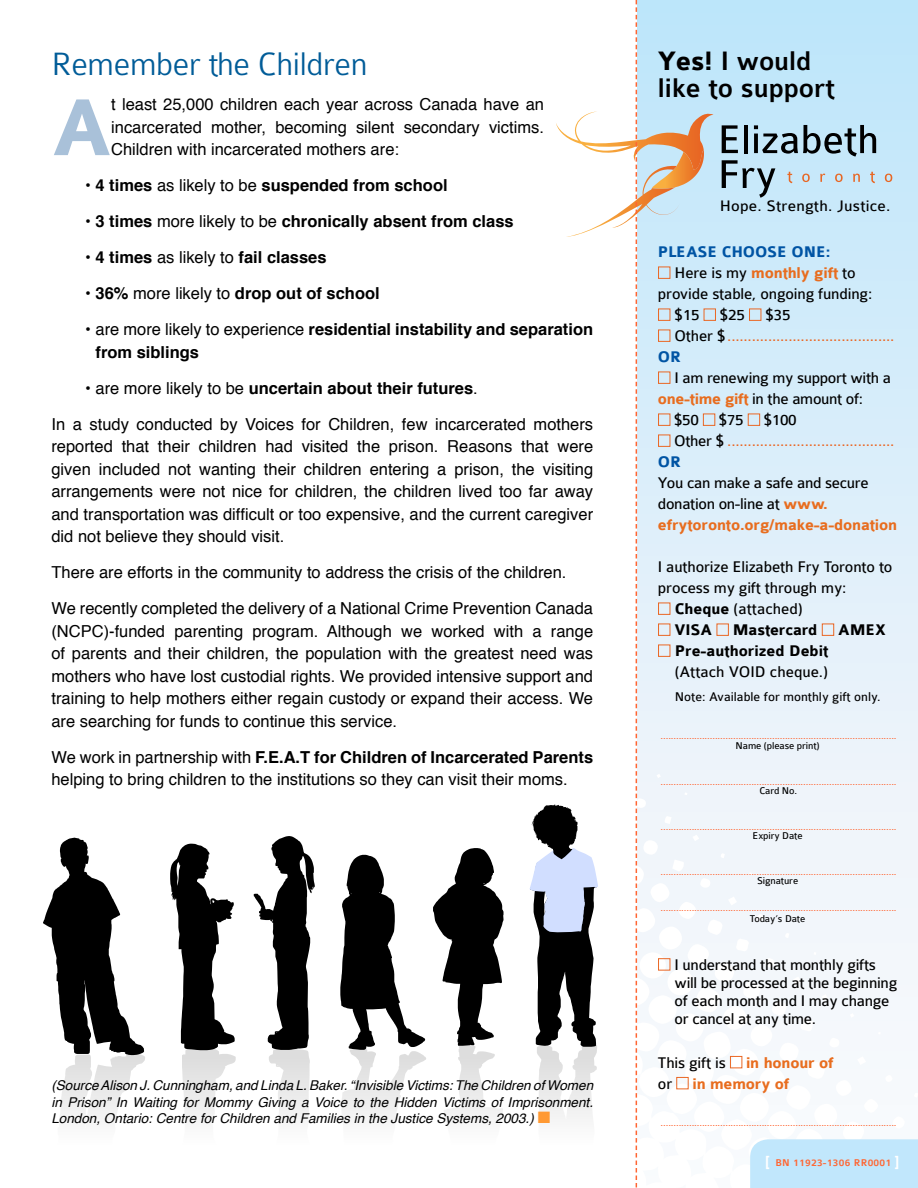
<style>
.page{position:relative;width:918px;height:1188px;background:#fff}
.page>*{position:absolute;margin:0;border:0;box-sizing:border-box;transform-origin:0 0}
.t1{font:700 86.1px "Colaborate";color:#a9c1d9}
.t2{font:300 34.5px "Colaborate";letter-spacing:-.01em;color:#005c98}
.t3{font:500 28.5px/27px "Colaborate";color:#000}
.t4{font:16.5px/22.5px "Helvetica";color:#000;text-align:justify}
.t5{font:16.5px/18px "Colaborate";letter-spacing:-.02em;color:#000}
.t6{font:700 16.5px/22.5px "Helvetica";color:#000}
.t7{font:16.5px "Colaborate";letter-spacing:-.015em;color:#ea6724}
.t8{font:700 16.5px/21px "Colaborate";letter-spacing:-.01em;color:#e86d1f}
.t9{font:700 16.5px "Colaborate";letter-spacing:-.005em;color:#000}
.t10{font:16.5px "Colaborate";color:#000}
.t11{font:700 16.5px "Colaborate";letter-spacing:-.01em;color:#0054a4}
.t12{font:16.35px "Colaborate";letter-spacing:.01em;color:#000}
.t13{font:italic 13.5px/16.5px "Helvetica";color:#000;text-align:justify}
.t14{font:13.5px "Colaborate";color:#000}
.t15{font:10.5px "Colaborate";color:#f63}
.t16{font:10.5px "Colaborate";letter-spacing:-.01em;color:#000}
.t17{font:500 10.5px "Colaborate";letter-spacing:.025em;color:#f63}
.s1{font-weight:400}
.s2{font-weight:700}
.s3{color:#f93}
.s4{font-weight:400;color:#000}
.s5{color:#000}
.s6{font-weight:700;color:#e86d1f}
.s7{font-weight:700;font-size:16.5px;color:#fff}
</style>
<div class="page">
<svg style="left:714px;top:0;width:204px;height:494px;background:#cceaf9"></svg>
<svg style="left:714px;top:494px;width:204px;height:575px;fill:#eef4fa"></svg>
<div style="left:750px;top:1139px;width:168px;height:49px;background:#c1e7fc"></div>
<div style="left:704px;top:309px;width:12px;height:12px;border:1px solid #ea6724"></div>
<div style="left:749px;top:309px;width:12px;height:12px;border:1px solid #ea6724"></div>
<div style="left:703px;top:414px;width:12px;height:12px;border:1px solid #ea6724"></div>
<div style="left:748px;top:414px;width:12px;height:12px;border:1px solid #ea6724"></div>
<div style="left:717px;top:624px;width:12px;height:12px;border:1px solid #ea6724"></div>
<div style="left:822px;top:624px;width:12px;height:12px;border:1px solid #ea6724"></div>
<div style="left:730px;top:1056px;width:12px;height:12px;border:1px solid #ea6724"></div>
<svg style="left:722px;top:125px;width:154px;height:73px;background:#a4bdcb"></svg>
<svg style="left:885px;top:174px;width:7px;height:8px"></svg>
<svg style="left:530px;top:0;width:184px;height:1188px"></svg>
<svg style="left:43px;top:838px;width:102px;height:281px"></svg>
<svg style="left:170px;top:844px;width:66px;height:275px"></svg>
<svg style="left:254px;top:836px;width:61px;height:283px"></svg>
<svg style="left:340px;top:855px;width:86px;height:264px"></svg>
<svg style="left:433px;top:848px;width:71px;height:271px"></svg>
<h2 class="t2" style="left:51px;top:46px;width:318px">Remember the Children</h2>
<h1 class="t1" style="left:51px;top:83px;width:62px">A</h1>
<p class="t4" style="left:111px;top:94px;width:434px">t least 25,000 children each year across Canada have an incarcerated mother, becoming silent secondary victims.<br>Children with incarcerated mothers are:</p>
<p class="t6" style="left:85px;top:174px;width:364px"><span class="s1">•</span> 4 times <span class="s1">as likely to be</span> suspended from school</p>
<p class="t6" style="left:85px;top:210px;width:430px"><span class="s1">•</span> 3 times <span class="s1">more likely to be</span> chronically absent from class</p>
<p class="t6" style="left:85px;top:246px;width:243px"><span class="s1">•</span> 4 times <span class="s1">as likely to</span> fail classes</p>
<p class="t6" style="left:85px;top:282px;width:296px"><span class="s1">•</span> 36% <span class="s1">more likely to</span> drop out of school</p>
<p class="t6" style="left:96px;top:318px;width:499px;text-indent:-10px"><span class="s1">• are more likely to experience</span> residential instability and separation from siblings</p>
<p class="t4" style="left:51px;top:370px;width:543px;line-height:36px;text-indent:34px">• are more likely to be <span class="s2">uncertain about their futures</span>.<br>In a study conducted by Voices for Children, few incarcerated mothers</p>
<p class="t4" style="left:51px;top:436px;width:543px">reported that their children had visited the prison. Reasons that were given included not wanting their children entering a prison, the visiting arrangements were not nice for children, the children lived too far away and transportation was difficult or too expensive, and the current caregiver did not believe they should visit.</p>
<p class="t4" style="left:51px;top:555px;width:543px;line-height:36px">There are efforts in the community to address the crisis of the children.<br>We recently completed the delivery of a National Crime Prevention Canada</p>
<p class="t4" style="left:51px;top:620px;width:543px">(NCPC)-funded parenting program. Although we worked with a range of parents and their children, the population with the greatest need was mothers who have lost custodial rights. We provided intensive support and training to help mothers either regain custody or expand their access. We are searching for funds to continue this service.</p>
<p class="t4" style="left:51px;top:746px;width:543px">We work in partnership with <span class="s2">F.E.A.T for Children of Incarcerated Parents </span>helping to bring children to the institutions so they can visit their moms.</p>
<p class="t13" style="left:51px;top:1078px;width:543px">(Source Alison J. Cunningham, and Linda L. Baker. “Invisible Victims: The Children of Women in Prison” In Waiting for Mommy Giving a Voice to the Hidden Victims of Imprisonment.<br>London, Ontario: Centre for Children and Families in the Justice Systems, 2003.) <span class="s3">■</span></p>
<h3 class="t3" style="left:658px;top:48px;width:178px"><span class="s2">Yes!</span> I would like to support</h3>
<p class="t12" style="left:720px;top:197px;width:172px">Hope. Strength. Justice.</p>
<p class="t11" style="left:658px;top:244px;width:174px">PLEASE CHOOSE ONE:</p>
<p class="t8" style="left:674px;top:263px;width:183px"><span class="s4">Here is my</span> monthly gift <span class="s4">to</span></p>
<p class="t5" style="left:658px;top:285px;width:216px">provide stable, ongoing funding:</p>
<p class="t5" style="left:674px;top:306px;width:118px">$15 $25 $35</p>
<p class="t7" style="left:674px;top:328px;width:222px"><span class="s5">Other $</span>.........................................</p>
<p class="t11" style="left:658px;top:349px;width:25px">OR</p>
<p class="t5" style="left:674px;top:369px;width:218px">I am renewing my support with a</p>
<p class="t5" style="left:658px;top:390px;width:207px"><span class="s6">one-time gift</span> in the amount of:</p>
<p class="t5" style="left:674px;top:411px;width:124px">$50 $75 $100</p>
<p class="t7" style="left:674px;top:433px;width:222px"><span class="s5">Other $</span> .........................................</p>
<p class="t11" style="left:658px;top:454px;width:25px">OR</p>
<p class="t5" style="left:658px;top:473px;width:241px;line-height:21px">You can make a safe and secure donation on-line at <span class="s6">www. efrytoronto.org/make-a-donation</span></p>
<p class="t5" style="left:658px;top:558px;width:236px">I authorize Elizabeth Fry Toronto to</p>
<p class="t5" style="left:658px;top:579px;width:190px">process my gift through my:</p>
<p class="t10" style="left:675px;top:601px;width:129px"><span class="s2">Cheque</span> (attached)</p>
<p class="t9" style="left:674px;top:622px;width:39px">VISA</p>
<p class="t9" style="left:733px;top:622px;width:86px">Mastercard</p>
<p class="t9" style="left:838px;top:622px;width:49px">AMEX</p>
<p class="t9" style="left:675px;top:643px;width:155px">Pre-authorized Debit</p>
<p class="t10" style="left:675px;top:664px;width:155px">(Attach VOID cheque.)</p>
<p class="t14" style="left:675px;top:690px;width:208px">Note: Available for monthly gift only.</p>
<p class="t15" style="left:661px;top:730px;width:238px">...........................................................................................</p>
<p class="t16" style="left:736px;top:741px;width:86px">Name (please print)</p>
<p class="t15" style="left:661px;top:777px;width:238px">...........................................................................................</p>
<p class="t16" style="left:760px;top:786px;width:39px">Card No.</p>
<p class="t15" style="left:661px;top:822px;width:238px">...........................................................................................</p>
<p class="t16" style="left:753px;top:831px;width:51px">Expiry Date</p>
<p class="t15" style="left:661px;top:867px;width:238px">...........................................................................................</p>
<p class="t16" style="left:757px;top:876px;width:43px">Signature</p>
<p class="t15" style="left:661px;top:903px;width:238px">...........................................................................................</p>
<p class="t16" style="left:750px;top:913px;width:57px">Today’s Date</p>
<p class="t5" style="left:675px;top:956px;width:224px">I understand that monthly gifts will be processed at the beginning of each month and I may change or cancel at any time.</p>
<p class="t8" style="left:658px;top:1053px;width:177px"><span class="s4">This gift is</span> in honour of <span class="s4">or</span> in memory of</p>
<p class="t15" style="left:661px;top:1118px;width:238px">...........................................................................................</p>
<p class="t17" style="left:765px;top:1157px;width:136px"><span class="s7">[</span> BN 11923-1306 RR0001 <span class="s7">]</span></p>
</div>
